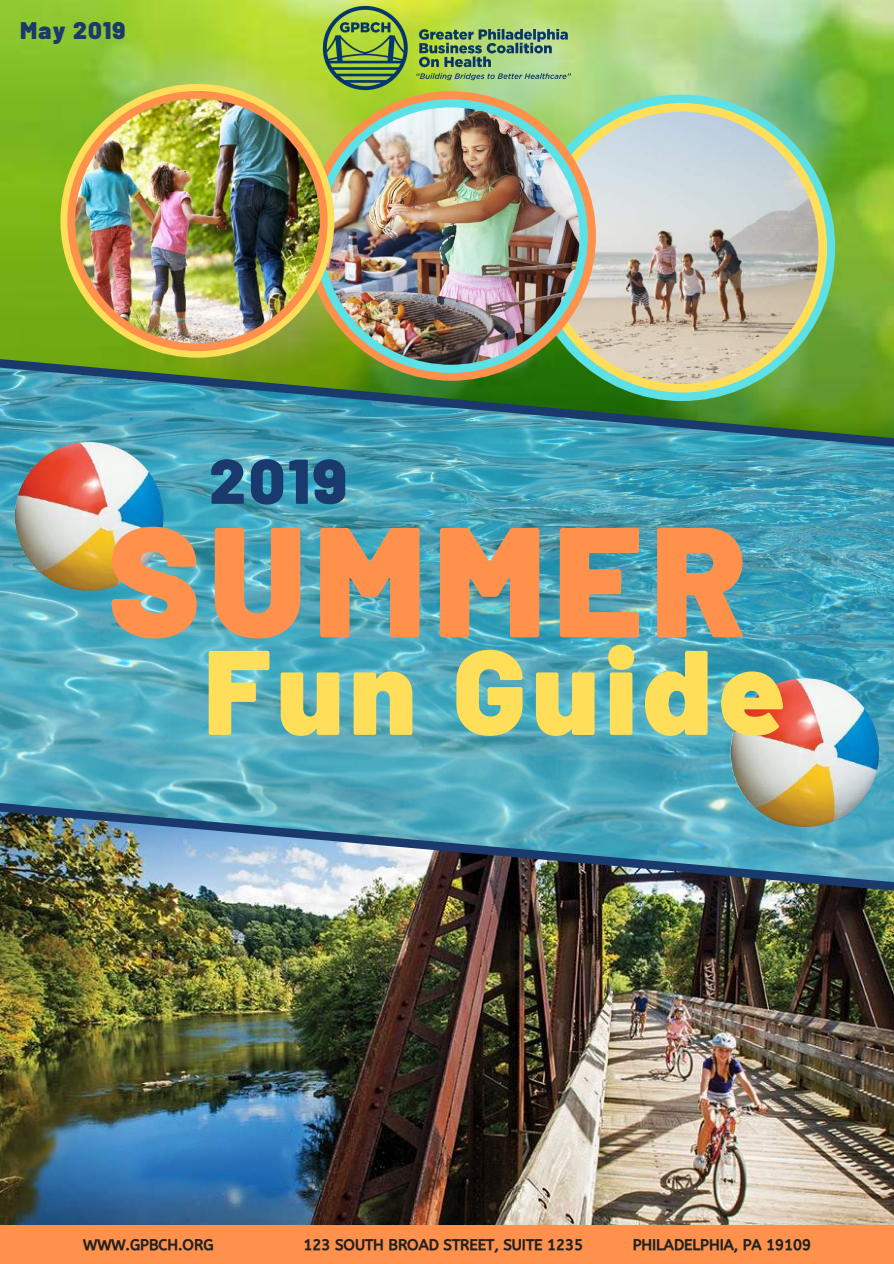
<style>
.page{position:relative;width:894px;height:1264px;background:#fff}
.page>*{position:absolute;margin:0;border:0;box-sizing:border-box;transform-origin:0 0}
.t1{font:900 156.15px "Barlow";letter-spacing:.055em;color:#ff914d}
.t2{font:900 120.15px "Barlow";letter-spacing:.055em;color:#ffde59}
.t3{font:900 63px "Barlow";color:#1a396d}
.t4{font:900 24px "Barlow";letter-spacing:.055em;color:#1a396d}
.t5{font:15px "CA Generated";color:#222}
</style>
<div class="page">
<img style="left:0;top:894px;width:893px;height:331px">
<img style="left:0;top:448px;width:893px;height:354px">
<img style="left:0;top:0;width:893px;height:356px">
<svg style="left:0;top:356px;width:893px;height:92px;background:#428e7f"></svg>
<img style="left:0;top:802px;width:893px;height:92px">
<img style="left:15px;top:442px;width:148px;height:148px;border-radius:50%">
<img style="left:730px;top:678px;width:148px;height:149px;border-radius:50%">
<img style="left:322px;top:4px;width:250px;height:87px">
<svg style="left:528px;top:95px;width:306px;height:306px;background:#5eae66"></svg>
<img style="left:537px;top:103px;width:289px;height:289px">
<svg style="left:306px;top:91px;width:289px;height:290px;background:#a4ad59"></svg>
<img style="left:314px;top:99px;width:273px;height:274px">
<div style="left:0;top:1225px;width:893px;height:38px;background:#ff914d"></div>
<svg style="left:60px;top:84px;width:274px;height:273px;background:#a5be3f"></svg>
<img style="left:67px;top:91px;width:260px;height:260px">
<h3 class="t4" style="left:20px;top:15px;width:107px">May 2019</h3>
<h3 class="t3" style="left:209px;top:441px;width:139px">2019</h3>
<h1 class="t1" style="left:108px;top:481px;width:640px">SUMMER</h1>
<h2 class="t2" style="left:204px;top:614px;width:582px">Fun Guide</h2>
<p class="t5" style="left:83px;top:1236px;width:132px">WWW.GPBCH.ORG</p>
<p class="t5" style="left:303px;top:1236px;width:281px">123 SOUTH BROAD STREET, SUITE 1235</p>
<p class="t5" style="left:632px;top:1236px;width:180px">PHILADELPHIA, PA 19109</p>
</div>
